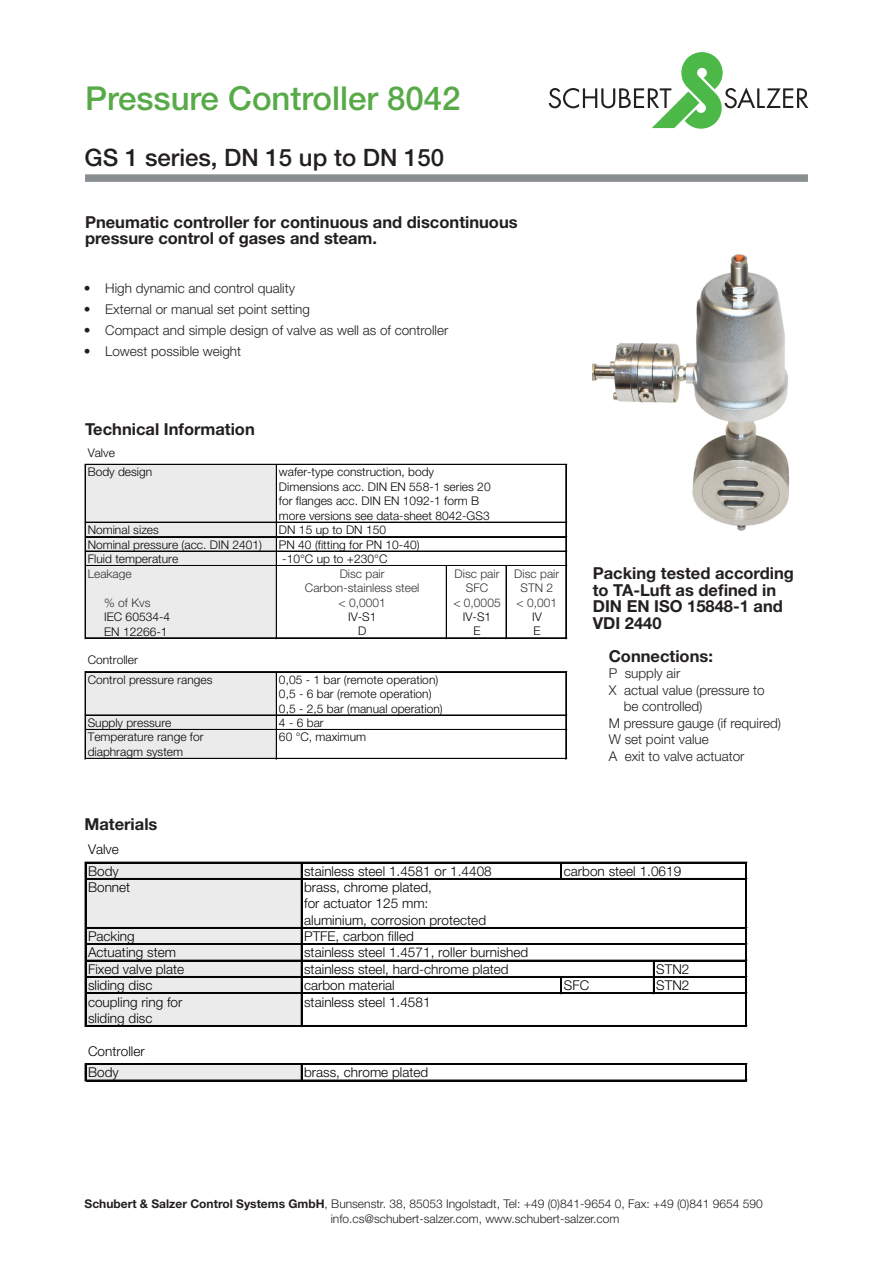
<style>
.page{position:relative;width:893px;height:1263px;background:#fff}
.page>*{position:absolute;margin:0;border:0;box-sizing:border-box;transform-origin:0 0}
.t1{font:500 33px "Helvetica Neue LT Std";color:#58aa48}
.t2{font:500 24px "Helvetica Neue LT Std";color:#231f20}
.t3{font:700 16.5px/16.5px "Helvetica Neue LT Std";color:#231f20}
.t4{font:300 13.5px/16.4px "Helvetica Neue LT Std";letter-spacing:.005em;color:#040503}
.t5{font:300 13.5px "Helvetica Neue LT Std";color:#231f20}
.t6{font:300 12px/14.4px "Helvetica Neue LT Std";letter-spacing:.005em;color:#040503}
.t7{font:300 12px/15px "Helvetica Neue LT Std";color:#231f20}
.t8{font:300 12px "Helvetica Neue LT Std";letter-spacing:.005em;color:#313232}
.s1{font-weight:700}
</style>
<div class="page">
<svg style="left:549px;top:52px;width:259px;height:77px"></svg>
<svg style="left:85px;top:174px;width:723px;height:8px;background:#909496"></svg>
<img style="left:593px;top:254px;width:197px;height:277px">
<div style="left:86px;top:465px;width:191px;height:173px;background:#ebebec"></div>
<div style="left:86px;top:672px;width:191px;height:87px;background:#ebebec"></div>
<hr style="left:85px;top:464px;width:1px;height:175px;background:#040503">
<hr style="left:276px;top:465px;width:1px;height:174px;background:#040503">
<hr style="left:565px;top:465px;width:1px;height:174px;background:#040503">
<hr style="left:566px;top:465px;width:1px;height:174px;background:#040503">
<hr style="left:85px;top:671px;width:1px;height:88px;background:#040503">
<hr style="left:276px;top:672px;width:1px;height:87px;background:#040503">
<hr style="left:565px;top:672px;width:1px;height:87px;background:#040503">
<hr style="left:566px;top:672px;width:1px;height:87px;background:#040503">
<hr style="left:446px;top:566px;width:1px;height:73px;background:#040503">
<hr style="left:506px;top:566px;width:1px;height:73px;background:#040503">
<hr style="left:86px;top:464px;width:481px;height:1px;background:#040503">
<hr style="left:86px;top:522px;width:481px;height:1px;background:#040503">
<hr style="left:86px;top:536px;width:481px;height:1px;background:#040503">
<hr style="left:86px;top:551px;width:481px;height:1px;background:#040503">
<hr style="left:86px;top:565px;width:481px;height:1px;background:#040503">
<hr style="left:86px;top:637px;width:481px;height:1px;background:#040503">
<hr style="left:86px;top:638px;width:481px;height:1px;background:#040503">
<hr style="left:86px;top:671px;width:481px;height:1px;background:#040503">
<hr style="left:86px;top:715px;width:481px;height:1px;background:#040503">
<hr style="left:86px;top:729px;width:481px;height:1px;background:#040503">
<hr style="left:86px;top:758px;width:481px;height:1px;background:#040503">
<div style="left:86px;top:863px;width:216px;height:163px;background:#ebebec"></div>
<div style="left:86px;top:1064px;width:216px;height:17px;background:#ebebec"></div>
<svg style="left:561px;top:863px;width:1px;height:15px"></svg>
<hr style="left:85px;top:862px;width:1px;height:164px;background:#040503">
<hr style="left:301px;top:863px;width:1px;height:163px;background:#040503">
<hr style="left:746px;top:863px;width:1px;height:163px;background:#040503">
<svg style="left:85px;top:1064px;width:1px;height:17px"></svg>
<svg style="left:301px;top:1065px;width:1px;height:15px"></svg>
<svg style="left:561px;top:977px;width:1px;height:15px"></svg>
<svg style="left:746px;top:1065px;width:1px;height:15px"></svg>
<hr style="left:653px;top:961px;width:1px;height:33px;background:#040503">
<hr style="left:86px;top:862px;width:661px;height:1px;background:#040503">
<hr style="left:86px;top:878px;width:661px;height:1px;background:#040503">
<hr style="left:86px;top:927px;width:661px;height:1px;background:#040503">
<hr style="left:86px;top:943px;width:661px;height:1px;background:#040503">
<hr style="left:86px;top:944px;width:661px;height:1px;background:#040503">
<hr style="left:86px;top:960px;width:661px;height:1px;background:#040503">
<hr style="left:86px;top:976px;width:661px;height:1px;background:#040503">
<hr style="left:86px;top:992px;width:661px;height:1px;background:#040503">
<hr style="left:86px;top:993px;width:661px;height:1px;background:#040503">
<hr style="left:86px;top:1025px;width:661px;height:1px;background:#040503">
<hr style="left:86px;top:1063px;width:661px;height:1px;background:#040503">
<hr style="left:86px;top:1064px;width:661px;height:1px;background:#040503">
<hr style="left:86px;top:1080px;width:661px;height:1px;background:#040503">
<h1 class="t1" style="left:85px;top:79px;width:377px">Pressure Controller 8042</h1>
<h2 class="t2" style="left:85px;top:143px;width:361px">GS 1 series, DN 15 up to DN 150</h2>
<h3 class="t3" style="left:85px;top:213px;width:434px">Pneumatic controller for continuous and discontinuous pressure control of gases and steam.</h3>
<p class="t5" style="left:84px;top:279px;width:213px">• High dynamic and control quality</p>
<p class="t5" style="left:84px;top:300px;width:228px">• External or manual set point setting</p>
<p class="t5" style="left:84px;top:321px;width:366px">• Compact and simple design of valve as well as of controller</p>
<p class="t5" style="left:84px;top:342px;width:159px">• Lowest possible weight</p>
<h3 class="t3" style="left:85px;top:421px;width:171px">Technical Information</h3>
<p class="t6" style="left:88px;top:443px;width:66px;line-height:19.4px">Valve<br>Body design</p>
<p class="t6" style="left:279px;top:465px;width:213px">wafer-type construction, body Dimensions acc. DIN EN 558-1 series 20 for flanges acc. DIN EN 1092-1 form B more versions see data-sheet 8042-GS3</p>
<p class="t6" style="left:88px;top:522px;width:73px">Nominal sizes</p>
<p class="t6" style="left:279px;top:522px;width:109px">DN 15 up to DN 150</p>
<p class="t6" style="left:88px;top:537px;width:176px">Nominal pressure (acc. DIN 2401)</p>
<p class="t6" style="left:279px;top:537px;width:142px">PN 40 (fitting for PN 10-40)</p>
<p class="t6" style="left:88px;top:551px;width:92px">Fluid temperature</p>
<p class="t6" style="left:282px;top:551px;width:107px">-10°C up to +230°C</p>
<p class="t8" style="left:88px;top:566px;width:46px">Leakage</p>
<p class="t8" style="left:340px;top:566px;width:46px">Disc pair</p>
<p class="t8" style="left:455px;top:566px;width:106px">Disc pair Disc pair</p>
<p class="t8" style="left:305px;top:580px;width:116px">Carbon-stainless steel</p>
<p class="t8" style="left:466px;top:580px;width:24px">SFC</p>
<p class="t8" style="left:520px;top:580px;width:34px">STN 2</p>
<p class="t8" style="left:104px;top:595px;width:48px">% of Kvs</p>
<p class="t8" style="left:338px;top:595px;width:49px">&lt; 0,0001</p>
<p class="t8" style="left:453px;top:595px;width:49px">&lt; 0,0005</p>
<p class="t8" style="left:516px;top:595px;width:42px">&lt; 0,001</p>
<p class="t6" style="left:104px;top:610px;width:68px">IEC 60534-4</p>
<p class="t6" style="left:348px;top:609px;width:30px">IV-S1</p>
<p class="t6" style="left:463px;top:609px;width:30px">IV-S1</p>
<p class="t6" style="left:532px;top:609px;width:11px">IV</p>
<p class="t6" style="left:104px;top:624px;width:65px">EN 12266-1</p>
<p class="t6" style="left:358px;top:624px;width:10px">D</p>
<p class="t6" style="left:474px;top:624px;width:9px">E</p>
<p class="t6" style="left:533px;top:624px;width:9px">E</p>
<p class="t6" style="left:88px;top:650px;width:126px;line-height:19.4px">Controller<br>Control pressure ranges</p>
<p class="t6" style="left:279px;top:672px;width:165px">0,05 - 1 bar (remote operation)<br>0,5 - 6 bar (remote operation)<br>0,5 - 2,5 bar (manual operation)</p>
<p class="t6" style="left:88px;top:715px;width:85px">Supply pressure</p>
<p class="t6" style="left:279px;top:715px;width:46px">4-6bar</p>
<p class="t6" style="left:88px;top:730px;width:117px">Temperature range for</p>
<p class="t6" style="left:279px;top:730px;width:89px">60 °C, maximum</p>
<p class="t6" style="left:88px;top:745px;width:97px">diaphragm system</p>
<h3 class="t3" style="left:84px;top:816px;width:74px">Materials</h3>
<h3 class="t3" style="left:593px;top:565px;width:203px">Packing tested according to TA-Luft as defined in<br>DIN EN ISO 15848-1 and<br>VDI 2440</h3>
<h3 class="t3" style="left:609px;top:647px;width:106px">Connections:</h3>
<p class="t5" style="left:609px;top:665px;width:73px">P supply air</p>
<p class="t5" style="left:609px;top:682px;width:158px">X actual value (pressure to</p>
<p class="t5" style="left:624px;top:698px;width:80px">be controlled)</p>
<p class="t5" style="left:609px;top:715px;width:174px">M pressure gauge (if required)</p>
<p class="t5" style="left:609px;top:731px;width:102px">W set point value</p>
<p class="t5" style="left:609px;top:748px;width:137px">A exit to valve actuator</p>
<p class="t4" style="left:88px;top:838px;width:32px;line-height:22px">Valve<br>Body</p>
<p class="t4" style="left:304px;top:862px;width:189px">stainless steel 1.4581 or 1.4408</p>
<p class="t4" style="left:564px;top:862px;width:119px">carbon steel 1.0619</p>
<p class="t4" style="left:88px;top:879px;width:44px">Bonnet</p>
<p class="t4" style="left:304px;top:879px;width:183px">brass, chrome plated,<br>for actuator 125 mm: aluminium, corrosion protected</p>
<p class="t4" style="left:88px;top:928px;width:48px">Packing</p>
<p class="t4" style="left:304px;top:928px;width:111px">PTFE, carbon filled</p>
<p class="t4" style="left:88px;top:944px;width:90px">Actuating stem</p>
<p class="t4" style="left:304px;top:944px;width:226px">stainless steel 1.4571, roller burnished</p>
<p class="t4" style="left:88px;top:960px;width:98px">Fixed valve plate</p>
<p class="t4" style="left:304px;top:960px;width:206px">stainless steel, hard-chrome plated</p>
<p class="t4" style="left:656px;top:960px;width:35px">STN2</p>
<p class="t4" style="left:88px;top:977px;width:66px">sliding disc</p>
<p class="t4" style="left:304px;top:977px;width:92px">carbon material</p>
<p class="t4" style="left:564px;top:977px;width:27px">SFC</p>
<p class="t4" style="left:656px;top:977px;width:35px">STN2</p>
<p class="t4" style="left:88px;top:993px;width:96px">coupling ring for</p>
<p class="t4" style="left:304px;top:993px;width:128px">stainless steel 1.4581</p>
<p class="t4" style="left:88px;top:1009px;width:66px">sliding disc</p>
<p class="t4" style="left:88px;top:1039px;width:58px;line-height:21.9px">Controller<br>Body</p>
<p class="t4" style="left:304px;top:1064px;width:126px">brass, chrome plated</p>
<p class="t7" style="left:331px;top:1196px;width:434px;text-indent:-246px"><span class="s1">Schubert &amp; Salzer Control Systems GmbH</span>, Bunsenstr. 38, 85053 Ingolstadt, Tel: +49 (0)841-9654 0, Fax: +49 (0)841 9654 590 info.cs@schubert-salzer.com, www.schubert-salzer.com</p>
</div>
